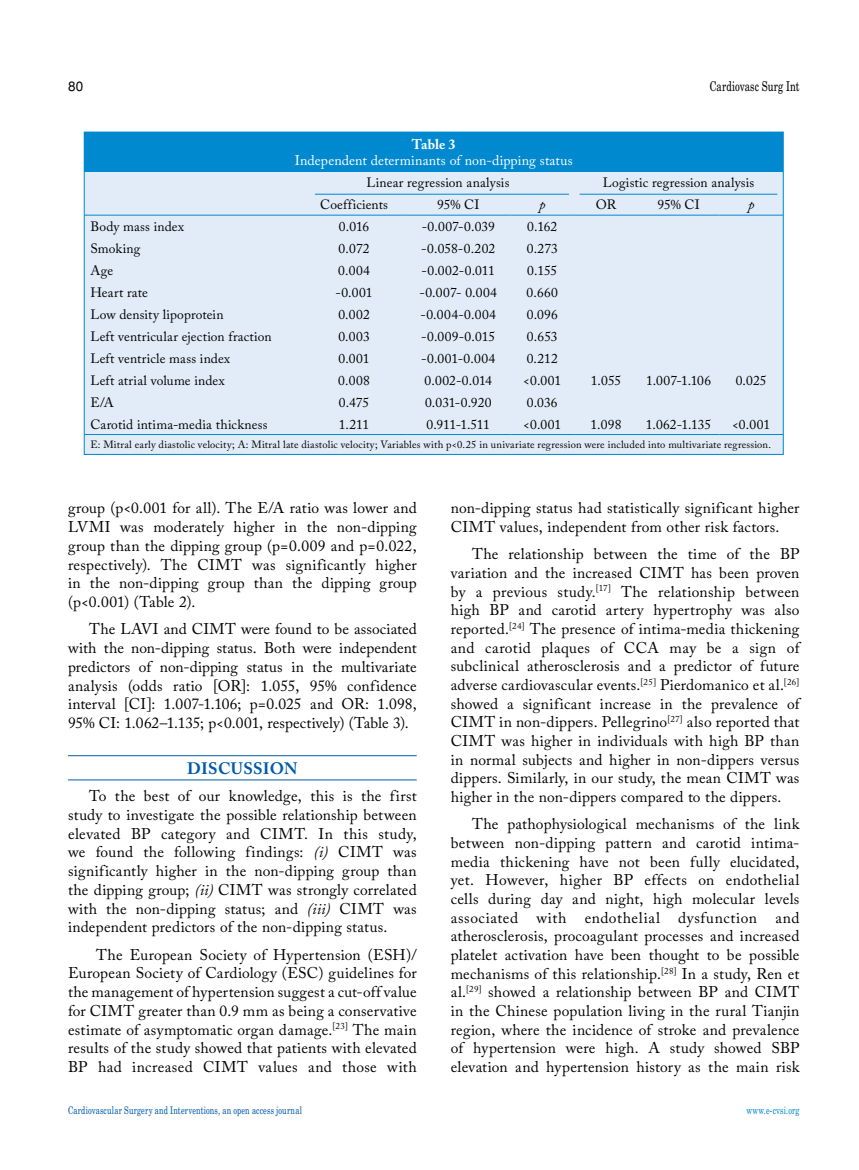
<style>
.page{position:relative;width:859px;height:1170px;background:#fff}
.page>*{position:absolute;margin:0;border:0;box-sizing:border-box;transform-origin:0 0}
.t1{font:700 16.5px "Adobe Caslon Pro";letter-spacing:.015em;color:#005baa}
.t2{font:15.45px/18.6px "Adobe Caslon Pro";letter-spacing:.015em;color:#000;text-align:justify}
.t3{font:13.95px "Adobe Caslon Pro";letter-spacing:.005em;color:#fff}
.t4{font:700 13.95px "Adobe Caslon Pro";color:#fff}
.t5{font:13.5px "Adobe Caslon Pro";letter-spacing:.01em;color:#000}
.t6{font:13.5px "Madison Tr";letter-spacing:.005em;color:#000}
.t7{font:13.5px "Helvetica Normal Tr";color:#000}
.t8{font:italic 13.5px "Adobe Caslon Pro";color:#000}
.t9{font:10.5px "Adobe Caslon Pro";letter-spacing:.02em;color:#000}
.t10{font:10.5px "Madison Tr";letter-spacing:.015em;color:#005baa}
.t11{font:10.5px "Madison Tr";letter-spacing:.015em;color:#0089cf}
.s1{font-style:italic}
</style>
<div class="page">
<hr style="left:68px;top:755px;width:349px;height:1px;background:#005baa">
<hr style="left:68px;top:779px;width:349px;height:1px;background:#005baa">
<div style="left:84px;top:132px;width:699px;height:322px;background:#e1ecf8"></div>
<div style="left:84px;top:132px;width:699px;height:39px;background:#0089cf"></div>
<hr style="left:84px;top:434px;width:218px;height:1px;background:#0089cf">
<hr style="left:302px;top:434px;width:104px;height:1px;background:#0089cf">
<hr style="left:406px;top:434px;width:104px;height:1px;background:#0089cf">
<hr style="left:510px;top:434px;width:64px;height:1px;background:#0089cf">
<hr style="left:574px;top:434px;width:64px;height:1px;background:#0089cf">
<hr style="left:638px;top:434px;width:81px;height:1px;background:#0089cf">
<hr style="left:719px;top:434px;width:64px;height:1px;background:#0089cf">
<hr style="left:84px;top:215px;width:218px;height:1px;background:#0089cf">
<hr style="left:302px;top:215px;width:104px;height:1px;background:#0089cf">
<hr style="left:406px;top:215px;width:104px;height:1px;background:#0089cf">
<hr style="left:510px;top:215px;width:64px;height:1px;background:#0089cf">
<hr style="left:574px;top:215px;width:64px;height:1px;background:#0089cf">
<hr style="left:638px;top:215px;width:81px;height:1px;background:#0089cf">
<hr style="left:719px;top:215px;width:64px;height:1px;background:#0089cf">
<hr style="left:315px;top:194px;width:254px;height:1px;background:#0089cf">
<hr style="left:580px;top:194px;width:197px;height:1px;background:#0089cf">
<p class="t7" style="left:68px;top:78px;width:17px">80</p>
<p class="t6" style="left:710px;top:78px;width:91px">Cardiovasc Surg Int</p>
<p class="t4" style="left:412px;top:135px;width:45px">Table 3</p>
<p class="t3" style="left:295px;top:152px;width:279px">Independent determinants of non-dipping status</p>
<p class="t5" style="left:367px;top:175px;width:144px">Linear regression analysis</p>
<p class="t5" style="left:603px;top:175px;width:153px">Logistic regression analysis</p>
<p class="t5" style="left:320px;top:196px;width:69px">Coefficients</p>
<p class="t5" style="left:437px;top:196px;width:44px">95% CI</p>
<p class="t8" style="left:539px;top:196px;width:8px">p</p>
<p class="t5" style="left:596px;top:196px;width:22px">OR</p>
<p class="t5" style="left:657px;top:196px;width:44px">95% CI</p>
<p class="t8" style="left:748px;top:196px;width:8px">p</p>
<p class="t5" style="left:90px;top:218px;width:95px">Body mass index</p>
<p class="t5" style="left:339px;top:218px;width:32px">0.016</p>
<p class="t5" style="left:422px;top:218px;width:75px">-0.007-0.039</p>
<p class="t5" style="left:527px;top:218px;width:31px">0.162</p>
<p class="t5" style="left:90px;top:240px;width:52px">Smoking</p>
<p class="t5" style="left:339px;top:240px;width:32px">0.072</p>
<p class="t5" style="left:421px;top:240px;width:75px">-0.058-0.202</p>
<p class="t5" style="left:527px;top:240px;width:33px">0.273</p>
<p class="t5" style="left:90px;top:262px;width:24px">Age</p>
<p class="t5" style="left:338px;top:262px;width:33px">0.004</p>
<p class="t5" style="left:422px;top:262px;width:75px">-0.002-0.011</p>
<p class="t5" style="left:527px;top:262px;width:32px">0.155</p>
<p class="t5" style="left:90px;top:284px;width:59px">Heart rate</p>
<p class="t5" style="left:335px;top:284px;width:39px">-0.001</p>
<p class="t5" style="left:419px;top:284px;width:79px">-0.007- 0.004</p>
<p class="t5" style="left:527px;top:284px;width:33px">0.660</p>
<p class="t5" style="left:90px;top:306px;width:135px">Low density lipoprotein</p>
<p class="t5" style="left:338px;top:306px;width:33px">0.002</p>
<p class="t5" style="left:420px;top:306px;width:77px">-0.004-0.004</p>
<p class="t5" style="left:527px;top:306px;width:33px">0.096</p>
<p class="t5" style="left:90px;top:328px;width:183px">Left ventricular ejection fraction</p>
<p class="t5" style="left:338px;top:328px;width:33px">0.003</p>
<p class="t5" style="left:421px;top:328px;width:76px">-0.009-0.015</p>
<p class="t5" style="left:527px;top:328px;width:32px">0.653</p>
<p class="t5" style="left:90px;top:350px;width:141px">Left ventricle mass index</p>
<p class="t5" style="left:338px;top:350px;width:33px">0.001</p>
<p class="t5" style="left:421px;top:350px;width:76px">-0.001-0.004</p>
<p class="t5" style="left:527px;top:350px;width:33px">0.212</p>
<p class="t5" style="left:90px;top:372px;width:136px">Left atrial volume index</p>
<p class="t5" style="left:338px;top:372px;width:33px">0.008</p>
<p class="t5" style="left:425px;top:372px;width:69px">0.002-0.014</p>
<p class="t5" style="left:523px;top:372px;width:40px">&lt;0.001</p>
<p class="t5" style="left:591px;top:372px;width:32px">1.055</p>
<p class="t5" style="left:646px;top:372px;width:67px">1.007-1.106</p>
<p class="t5" style="left:736px;top:372px;width:32px">0.025</p>
<p class="t5" style="left:90px;top:394px;width:25px">E/A</p>
<p class="t5" style="left:339px;top:394px;width:32px">0.475</p>
<p class="t5" style="left:425px;top:394px;width:68px">0.031-0.920</p>
<p class="t5" style="left:527px;top:394px;width:32px">0.036</p>
<p class="t5" style="left:90px;top:416px;width:179px">Carotid intima-media thickness</p>
<p class="t5" style="left:339px;top:416px;width:32px">1.211</p>
<p class="t5" style="left:426px;top:416px;width:65px">0.911-1.511</p>
<p class="t5" style="left:523px;top:416px;width:40px">&lt;0.001</p>
<p class="t5" style="left:591px;top:416px;width:32px">1.098</p>
<p class="t5" style="left:646px;top:416px;width:67px">1.062-1.135</p>
<p class="t5" style="left:732px;top:416px;width:40px">&lt;0.001</p>
<p class="t9" style="left:90px;top:438px;width:682px">E: Mitral early diastolic velocity; A: Mitral late diastolic velocity; Variables with p&lt;0.25 in univariate regression were included into multivariate regression.</p>
<p class="t2" style="left:68px;top:498px;width:350px">group (p&lt;0.001 for all). The E/A ratio was lower and LVMI was moderately higher in the non-dipping group than the dipping group (p=0.009 and p=0.022, respectively). The CIMT was significantly higher in the non-dipping group than the dipping group (p&lt;0.001) (Table 2).</p>
<p class="t2" style="left:68px;top:619px;width:350px;text-indent:21px">The LAVI and CIMT were found to be associated with the non-dipping status. Both were independent predictors of non-dipping status in the multivariate analysis (odds ratio [OR]: 1.055, 95% confidence interval [CI]: 1.007-1.106; p=0.025 and OR: 1.098, 95% CI: 1.062–1.135; p&lt;0.001, respectively) (Table 3).</p>
<p class="t1" style="left:187px;top:758px;width:112px">DISCUSSION</p>
<p class="t2" style="left:68px;top:786px;width:350px;text-indent:21px">To the best of our knowledge, this is the first study to investigate the possible relationship between elevated BP category and CIMT. In this study, we found the following findings: <span class="s1">(i)</span> CIMT was significantly higher in the non-dipping group than the dipping group; <span class="s1">(ii)</span> CIMT was strongly correlated with the non-dipping status; and <span class="s1">(iii)</span> CIMT was independent predictors of the non-dipping status.</p>
<p class="t2" style="left:68px;top:944px;width:350px;text-indent:28px">The European Society of Hypertension (ESH)/ European Society of Cardiology (ESC) guidelines for the management of hypertension suggest a cut-off value for CIMT greater than 0.9 mm as being a conservative estimate of asymptomatic organ damage.<sup>[23]</sup> The main results of the study showed that patients with elevated BP had increased CIMT values and those with</p>
<p class="t2" style="left:451px;top:498px;width:350px">non-dipping status had statistically significant higher<br>CIMT values, independent from other risk factors.</p>
<p class="t2" style="left:451px;top:544px;width:350px;text-indent:21px">The relationship between the time of the BP variation and the increased CIMT has been proven by a previous study.<sup>[17]</sup> The relationship between high BP and carotid artery hypertrophy was also reported.<sup>[24]</sup> The presence of intima-media thickening and carotid plaques of CCA may be a sign of subclinical atherosclerosis and a predictor of future adverse cardiovascular events.<sup>[25]</sup> Pierdomanico et al.<sup>[26] </sup>showed a significant increase in the prevalence of CIMT in non-dippers. Pellegrino<sup>[27]</sup> also reported that CIMT was higher in individuals with high BP than in normal subjects and higher in non-dippers versus dippers. Similarly, in our study, the mean CIMT was higher in the non-dippers compared to the dippers.</p>
<p class="t2" style="left:451px;top:814px;width:350px;text-indent:21px">The pathophysiological mechanisms of the link between non-dipping pattern and carotid intima&shy;media thickening have not been fully elucidated, yet. However, higher BP effects on endothelial cells during day and night, high molecular levels associated with endothelial dysfunction and atherosclerosis, procoagulant processes and increased platelet activation have been thought to be possible mechanisms of this relationship.<sup>[28]</sup> In a study, Ren et al.<sup>[29]</sup> showed a relationship between BP and CIMT in the Chinese population living in the rural Tianjin region, where the incidence of stroke and prevalence of hypertension were high. A study showed SBP elevation and hypertension history as the main risk</p>
<p class="t10" style="left:68px;top:1103px;width:235px">Cardiovascular Surgery and Interventions, an open access journal</p>
<p class="t11" style="left:746px;top:1103px;width:55px">www.e-cvsi.org</p>
</div>
